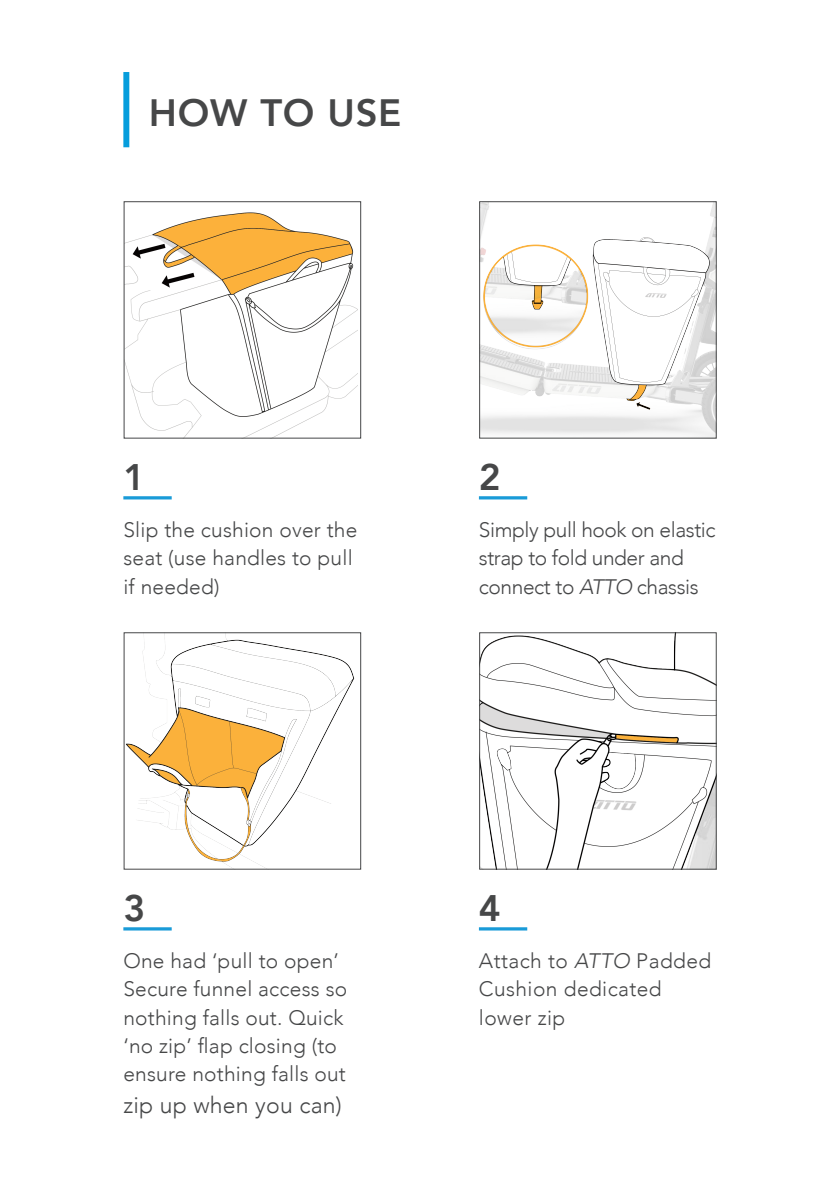
<style>
.page{position:relative;width:840px;height:1191px;background:#fff}
.page>*{position:absolute;margin:0;border:0;box-sizing:border-box;transform-origin:0 0}
.t1{font:800 38px "Avenir";letter-spacing:.02em;color:#464748}
.Numbers{font:800 36.8px "Avenir";color:#464748}
.Paragraph_Style_1{font:300 23px "Avenir";letter-spacing:.01em;color:#464748}
.Paragraph_Style_1-2{font:300 21px/28.4px "Avenir";letter-spacing:.01em;color:#464748}
.Paragraph_Style_1-3{font:300 21px/28.4px "Avenir";letter-spacing:-.02em;color:#464748}
.s1{font-style:italic}
</style>
<div class="page">
<div style="left:123px;top:72px;width:6px;height:75px;background:#069ddc"></div>
<hr style="left:123px;top:496px;width:49px;height:3px;background:#199bd8">
<hr style="left:478px;top:496px;width:49px;height:3px;background:#199bd8">
<img style="left:126px;top:212px;width:231px;height:224px">
<div style="left:124px;top:201px;width:237px;height:237px;border:1px solid #464748"></div>
<img style="left:481px;top:203px;width:233px;height:233px">
<div style="left:479px;top:201px;width:237px;height:237px;border:1px solid #464748"></div>
<hr style="left:123px;top:927px;width:49px;height:3px;background:#199bd8">
<hr style="left:478px;top:927px;width:49px;height:3px;background:#199bd8">
<img style="left:126px;top:634px;width:228px;height:233px">
<div style="left:124px;top:632px;width:237px;height:237px;border:1px solid #464748"></div>
<img style="left:481px;top:634px;width:233px;height:233px">
<div style="left:479px;top:632px;width:237px;height:237px;border:1px solid #464748"></div>
<p class="t1" style="left:149px;top:83px;width:254px">HOW TO USE</p>
<p class="Numbers" style="left:478px;top:448px;width:23px">2</p>
<p class="Numbers" style="left:123px;top:448px;width:23px">1</p>
<p class="Paragraph_Style_1-2" style="left:123px;top:515px;width:235px">Slip the cushion over the seat (use handles to pull if needed(</p>
<p class="Paragraph_Style_1-3" style="left:478px;top:515px;width:238px">Simply pull hook on elastic strap to fold under and connect to <span class="s1">ATTO</span> chassis</p>
<p class="Numbers" style="left:123px;top:879px;width:23px">3</p>
<p class="Paragraph_Style_1-2" style="left:123px;top:946px;width:217px">One had ‘pull to open‘</p>
<p class="Paragraph_Style_1-2" style="left:123px;top:974px;width:225px">Secure funnel access so nothing falls out. Quick ‘no zip’ flap closing (to ensure nothing falls out</p>
<p class="Paragraph_Style_1" style="left:123px;top:1091px;width:220px">zip up when you can(</p>
<p class="Numbers" style="left:478px;top:879px;width:23px">4</p>
<p class="Paragraph_Style_1-2" style="left:478px;top:946px;width:234px">Attach to <span class="s1">ATTO</span> Padded<br>Cushion dedicated lower zip</p>
</div>
